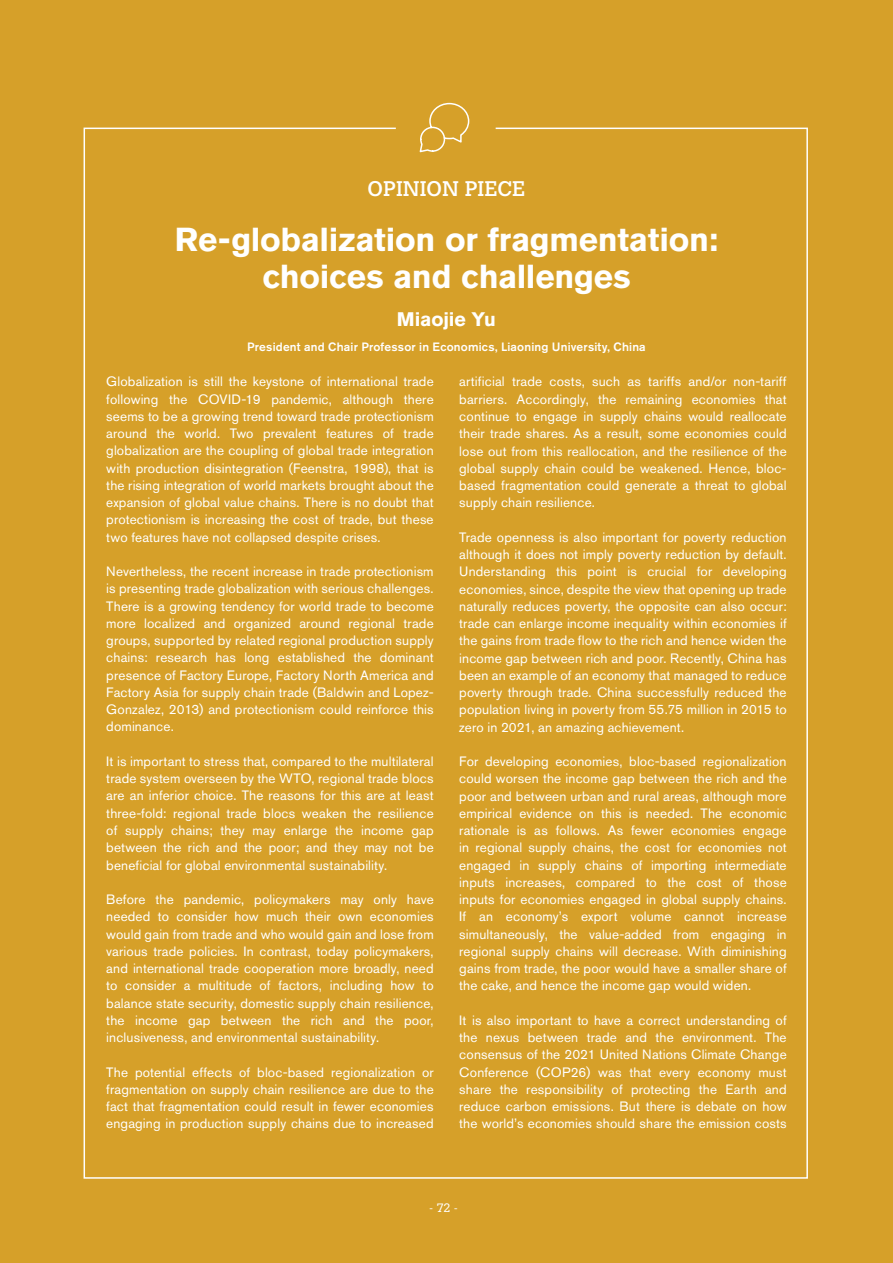
<style>
.page{position:relative;width:893px;height:1263px;background:#d6a029}
.page>*{position:absolute;margin:0;border:0;box-sizing:border-box;transform-origin:0 0}
.t1{font:700 33px/37.5px "Akzidenz Grotesk BE";letter-spacing:-.01em;color:#fff;text-align:center}
.t2{font:21px "Calvert MT Std";color:#fff}
.t3{font:700 19.5px "Akzidenz Grotesk BE";letter-spacing:-.01em;color:#fff}
.t4{font:13.5px/17.2px "Akzidenz Grotesk BE";letter-spacing:.01em;color:#fff;text-align:justify}
.t5{font:500 12px "Akzidenz Grotesk BE";letter-spacing:.015em;color:#fff}
.t6{font:300 12px "Calvert MT Std";color:#fff}
</style>
<div class="page">
<svg style="left:419px;top:102px;width:51px;height:51px"></svg>
<h2 class="t2" style="left:368px;top:176px;width:159px">OPINION PIECE</h2>
<h1 class="t1" style="left:175px;top:221px;width:545px">Re-globalization or fragmentation: choices and challenges</h1>
<h3 class="t3" style="left:397px;top:308px;width:101px">Miaojie Yu</h3>
<p class="t5" style="left:247px;top:340px;width:400px">President and Chair Professor in Economics, Liaoning University, China</p>
<p class="t4" style="left:106px;top:373px;width:329px">Globalization is still the keystone of international trade following the COVID-19 pandemic, although there seems to be a growing trend toward trade protectionism around the world. Two prevalent features of trade globalization are the coupling of global trade integration with production disintegration (Feenstra, 1998), that is the rising integration of world markets brought about the expansion of global value chains. There is no doubt that protectionism is increasing the cost of trade, but these two features have not collapsed despite crises.</p>
<p class="t4" style="left:106px;top:563px;width:329px">Nevertheless, the recent increase in trade protectionism is presenting trade globalization with serious challenges.<br>There is a growing tendency for world trade to become more localized and organized around regional trade groups, supported by related regional production supply chains: research has long established the dominant presence of Factory Europe, Factory North America and Factory Asia for supply chain trade (Baldwin and Lopez-Gonzalez, 2013) and protectionism could reinforce this dominance.</p>
<p class="t4" style="left:106px;top:752px;width:329px">It is important to stress that, compared to the multilateral trade system overseen by the WTO, regional trade blocs are an inferior choice. The reasons for this are at least three-fold: regional trade blocs weaken the resilience of supply chains; they may enlarge the income gap between the rich and the poor; and they may not be beneficial for global environmental sustainability.</p>
<p class="t4" style="left:106px;top:890px;width:329px">Before the pandemic, policymakers may only have needed to consider how much their own economies would gain from trade and who would gain and lose from various trade policies. In contrast, today policymakers, and international trade cooperation more broadly, need to consider a multitude of factors, including how to balance state security, domestic supply chain resilience, the income gap between the rich and the poor, inclusiveness, and environmental sustainability.</p>
<p class="t4" style="left:106px;top:1063px;width:329px">The potential effects of bloc-based regionalization or fragmentation on supply chain resilience are due to the fact that fragmentation could result in fewer economies engaging in production supply chains due to increased</p>
<p class="t4" style="left:459px;top:373px;width:329px">artificial trade costs, such as tariffs and/or non-tariff barriers. Accordingly, the remaining economies that continue to engage in supply chains would reallocate their trade shares. As a result, some economies could lose out from this reallocation, and the resilience of the global supply chain could be weakened. Hence, bloc&shy;based fragmentation could generate a threat to global supply chain resilience.</p>
<p class="t4" style="left:459px;top:528px;width:329px">Trade openness is also important for poverty reduction although it does not imply poverty reduction by default.<br>Understanding this point is crucial for developing economies, since, despite the view that opening up trade naturally reduces poverty, the opposite can also occur: trade can enlarge income inequality within economies if the gains from trade flow to the rich and hence widen the income gap between rich and poor. Recently, China has been an example of an economy that managed to reduce poverty through trade. China successfully reduced the population living in poverty from 55.75 million in 2015 to zero in 2021, an amazing achievement.</p>
<p class="t4" style="left:459px;top:753px;width:329px">For developing economies, bloc-based regionalization could worsen the income gap between the rich and the poor and between urban and rural areas, although more empirical evidence on this is needed. The economic rationale is as follows. As fewer economies engage in regional supply chains, the cost for economies not engaged in supply chains of importing intermediate inputs increases, compared to the cost of those inputs for economies engaged in global supply chains.<br>If an economy’s export volume cannot increase simultaneously, the value-added from engaging in regional supply chains will decrease. With diminishing gains from trade, the poor would have a smaller share of the cake, and hence the income gap would widen.</p>
<p class="t4" style="left:459px;top:1011px;width:329px">It is also important to have a correct understanding of the nexus between trade and the environment. The consensus of the 2021 United Nations Climate Change Conference (COP26) was that every economy must share the responsibility of protecting the Earth and reduce carbon emissions. But there is debate on how the world’s economies should share the emission costs</p>
<p class="t6" style="left:429px;top:1201px;width:30px">- 72 -</p>
</div>
